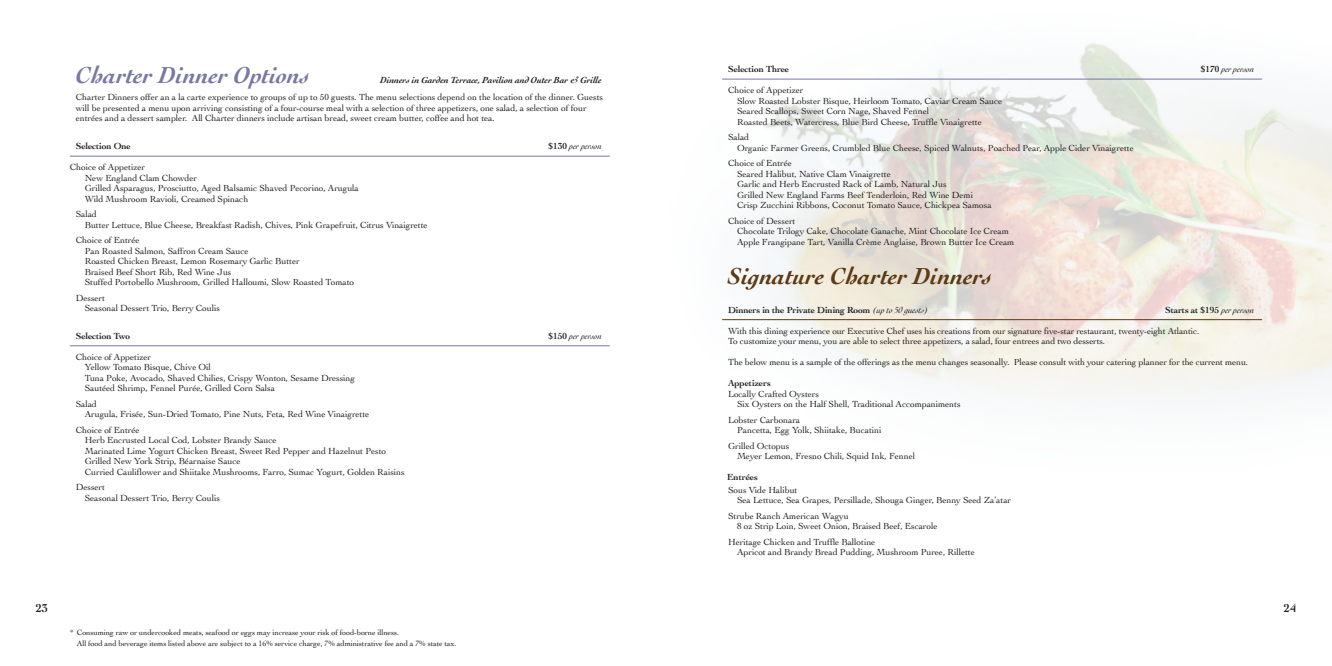
<style>
.page{position:relative;width:1332px;height:666px;background:#fff}
.page>*{position:absolute;margin:0;border:0;box-sizing:border-box;transform-origin:0 0}
.MENU__Cochin_Italic{font:italic 700 24.2px "Cochin";letter-spacing:-.005em;color:#5c3913}
.t1{font:italic 700 24.2px "Cochin";letter-spacing:-.005em;color:#7779a4}
.t2{font:700 12px "Cochin";color:#231f20}
.MENU__TEXT_Cochin_9{font:9.2px/10.5px "Cochin";letter-spacing:-.01em;color:#231f20}
.MENU__Cochin_Bold_He{font:700 9.2px "Cochin";letter-spacing:-.015em;color:#231f20}
.t3{font:italic 700 9.2px "Cochin";letter-spacing:-.015em;color:#231f20}
.MENU__Cochin_Bold_He-2{font:italic 9.2px "Cochin";letter-spacing:-.015em;color:#231f20}
.MENU__Cochin_Bold_He-3{font:9.2px "Cochin";letter-spacing:-.01em;color:#231f20}
.MENU__TEXT_Cochin_9-2{font:700 9.2px "Cochin";letter-spacing:-.01em;color:#231f20}
.MENU__Cochin_BOLD_NO{font:700 9.2px "Cochin";letter-spacing:-.01em;color:#231f20}
.t4{font:8px/11.2px "Cochin";letter-spacing:-.01em;color:#231f20}
.s1{font-weight:700;font-style:normal}
.s2{font-weight:400;font-style:italic}
</style>
<div class="page">
<img style="left:722px;top:43px;width:610px;height:351px">
<hr style="left:70px;top:156px;width:540px;height:1px;background:#7779a4">
<hr style="left:70px;top:345px;width:540px;height:1px;background:#7779a4">
<hr style="left:722px;top:79px;width:540px;height:1px;background:#7779a4">
<hr style="left:722px;top:319px;width:540px;height:1px;background:#5c3913">
<p class="t1" style="left:76px;top:59px;width:235px">Charter Dinner Options</p>
<p class="t3" style="left:380px;top:74px;width:223px">Dinners in Garden Terrace, Pavilion and Outer Bar &amp; Grille</p>
<p class="MENU__TEXT_Cochin_9" style="left:76px;top:92px;width:529px">Charter Dinners offer an a la carte experience to groups of up to 50 guests. The menu selections depend on the location of the dinner. Guests will be presented a menu upon arriving consisting of a four-course meal with a selection of three appetizers, one salad, a selection of four entrées and a dessert sampler. All Charter dinners include artisan bread, sweet cream butter, coffee and hot tea.</p>
<p class="MENU__Cochin_Bold_He" style="left:76px;top:140px;width:57px">Selection One</p>
<p class="MENU__Cochin_Bold_He-2" style="left:548px;top:140px;width:55px"><span class="s1">$130</span> per person</p>
<p class="MENU__Cochin_Bold_He-3" style="left:70px;top:161px;width:77px">Choice of Appetizer</p>
<p class="MENU__TEXT_Cochin_9" style="left:85px;top:172px;width:114px">New England Clam Chowder</p>
<p class="MENU__TEXT_Cochin_9" style="left:85px;top:183px;width:275px">Grilled Asparagus, Prosciutto, Aged Balsamic Shaved Pecorino, Arugula</p>
<p class="MENU__TEXT_Cochin_9" style="left:85px;top:193px;width:165px">Wild Mushroom Ravioli, Creamed Spinach</p>
<p class="MENU__TEXT_Cochin_9" style="left:76px;top:209px;width:23px">Salad</p>
<p class="MENU__TEXT_Cochin_9" style="left:85px;top:219px;width:344px">Butter Lettuce, Blue Cheese, Breakfast Radish, Chives, Pink Grapefruit, Citrus Vinaigrette</p>
<p class="MENU__TEXT_Cochin_9" style="left:76px;top:235px;width:65px">Choice of Entrée</p>
<p class="MENU__TEXT_Cochin_9" style="left:85px;top:245px;width:165px">Pan Roasted Salmon, Saffron Cream Sauce</p>
<p class="MENU__TEXT_Cochin_9" style="left:85px;top:256px;width:216px">Roasted Chicken Breast, Lemon Rosemary Garlic Butter</p>
<p class="MENU__TEXT_Cochin_9" style="left:85px;top:266px;width:148px">Braised Beef Short Rib, Red Wine Jus</p>
<p class="MENU__TEXT_Cochin_9" style="left:85px;top:277px;width:271px">Stuffed Portobello Mushroom, Grilled Halloumi, Slow Roasted Tomato</p>
<p class="MENU__TEXT_Cochin_9" style="left:76px;top:292px;width:31px">Dessert</p>
<p class="MENU__TEXT_Cochin_9" style="left:85px;top:303px;width:137px">Seasonal Dessert Trio, Berry Coulis</p>
<p class="MENU__Cochin_Bold_He" style="left:76px;top:330px;width:56px">Selection Two</p>
<p class="MENU__Cochin_Bold_He-2" style="left:548px;top:330px;width:55px"><span class="s1">$150</span> per person</p>
<p class="MENU__TEXT_Cochin_9" style="left:76px;top:351px;width:77px">Choice of Appetizer</p>
<p class="MENU__TEXT_Cochin_9" style="left:85px;top:362px;width:128px">Yellow Tomato Bisque, Chive Oil</p>
<p class="MENU__TEXT_Cochin_9" style="left:85px;top:372px;width:272px">Tuna Poke, Avocado, Shaved Chilies, Crispy Wonton, Sesame Dressing</p>
<p class="MENU__TEXT_Cochin_9" style="left:85px;top:383px;width:192px">Sautéed Shrimp, Fennel Purée, Grilled Corn Salsa</p>
<p class="MENU__TEXT_Cochin_9" style="left:76px;top:398px;width:23px">Salad</p>
<p class="MENU__TEXT_Cochin_9" style="left:85px;top:409px;width:286px">Arugula, Frisée, Sun-Dried Tomato, Pine Nuts, Feta, Red Wine Vinaigrette</p>
<p class="MENU__TEXT_Cochin_9" style="left:76px;top:424px;width:65px">Choice of Entrée</p>
<p class="MENU__TEXT_Cochin_9" style="left:85px;top:435px;width:193px">Herb Encrusted Local Cod, Lobster Brandy Sauce</p>
<p class="MENU__TEXT_Cochin_9" style="left:85px;top:445px;width:303px">Marinated Lime Yogurt Chicken Breast, Sweet Red Pepper and Hazelnut Pesto</p>
<p class="MENU__TEXT_Cochin_9" style="left:85px;top:456px;width:157px">Grilled New York Strip, Béarnaise Sauce</p>
<p class="MENU__TEXT_Cochin_9" style="left:85px;top:466px;width:321px">Curried Cauliflower and Shiitake Mushrooms, Farro, Sumac Yogurt, Golden Raisins</p>
<p class="MENU__TEXT_Cochin_9" style="left:76px;top:482px;width:31px">Dessert</p>
<p class="MENU__TEXT_Cochin_9" style="left:85px;top:492px;width:137px">Seasonal Dessert Trio, Berry Coulis</p>
<p class="MENU__Cochin_Bold_He" style="left:728px;top:63px;width:63px">Selection Three</p>
<p class="MENU__Cochin_Bold_He-2" style="left:1201px;top:63px;width:55px"><span class="s1">$170</span> per person</p>
<p class="MENU__TEXT_Cochin_9" style="left:728px;top:84px;width:77px">Choice of Appetizer</p>
<p class="MENU__TEXT_Cochin_9" style="left:737px;top:95px;width:267px">Slow Roasted Lobster Bisque, Heirloom Tomato, Caviar Cream Sauce</p>
<p class="MENU__TEXT_Cochin_9" style="left:737px;top:105px;width:194px">Seared Scallops, Sweet Corn Nage, Shaved Fennel</p>
<p class="MENU__TEXT_Cochin_9" style="left:737px;top:116px;width:246px">Roasted Beets, Watercress, Blue Bird Cheese, Truffle Vinaigrette</p>
<p class="MENU__TEXT_Cochin_9" style="left:728px;top:131px;width:23px">Salad</p>
<p class="MENU__TEXT_Cochin_9" style="left:737px;top:142px;width:398px">Organic Farmer Greens, Crumbled Blue Cheese, Spiced Walnuts, Poached Pear, Apple Cider Vinaigrette</p>
<p class="MENU__TEXT_Cochin_9" style="left:728px;top:157px;width:65px">Choice of Entrée</p>
<p class="MENU__TEXT_Cochin_9" style="left:737px;top:168px;width:155px">Seared Halibut, Native Clam Vinaigrette</p>
<p class="MENU__TEXT_Cochin_9" style="left:737px;top:178px;width:211px">Garlic and Herb Encrusted Rack of Lamb, Natural Jus</p>
<p class="MENU__TEXT_Cochin_9" style="left:737px;top:189px;width:237px">Grilled New England Farms Beef Tenderloin, Red Wine Demi</p>
<p class="MENU__TEXT_Cochin_9" style="left:737px;top:199px;width:256px">Crisp Zucchini Ribbons, Coconut Tomato Sauce, Chickpea Samosa</p>
<p class="MENU__TEXT_Cochin_9" style="left:728px;top:215px;width:69px">Choice of Dessert</p>
<p class="MENU__TEXT_Cochin_9" style="left:737px;top:225px;width:273px">Chocolate Trilogy Cake, Chocolate Ganache, Mint Chocolate Ice Cream</p>
<p class="MENU__TEXT_Cochin_9" style="left:737px;top:236px;width:279px">Apple Frangipane Tart, Vanilla Crème Anglaise, Brown Butter Ice Cream</p>
<p class="MENU__Cochin_Italic" style="left:728px;top:260px;width:265px">Signature Charter Dinners</p>
<p class="MENU__Cochin_Bold_He" style="left:728px;top:303px;width:202px">Dinners in the Private Dining Room <span class="s2">(up to 50 guests)</span></p>
<p class="MENU__Cochin_Bold_He" style="left:1165px;top:303px;width:90px">Starts at $195 <span class="s2">per person</span></p>
<p class="MENU__TEXT_Cochin_9" style="left:728px;top:325px;width:473px">With this dining experience our Executive Chef uses his creations from our signature five-star restaurant, twenty-eight Atlantic.<br>To customize your menu, you are able to select three appetizers, a salad, four entrees and two desserts.</p>
<p class="MENU__TEXT_Cochin_9" style="left:728px;top:357px;width:522px">The below menu is a sample of the offerings as the menu changes seasonally. Please consult with your catering planner for the current menu.</p>
<p class="MENU__TEXT_Cochin_9-2" style="left:728px;top:377px;width:44px">Appetizers</p>
<p class="MENU__TEXT_Cochin_9" style="left:728px;top:388px;width:92px">Locally Crafted Oysters</p>
<p class="MENU__TEXT_Cochin_9" style="left:737px;top:399px;width:225px">Six Oysters on the Half Shell, Traditional Accompaniments</p>
<p class="MENU__TEXT_Cochin_9" style="left:728px;top:414px;width:74px">Lobster Carbonara</p>
<p class="MENU__TEXT_Cochin_9" style="left:737px;top:425px;width:146px">Pancetta, Egg Yolk, Shiitake, Bucatini</p>
<p class="MENU__TEXT_Cochin_9" style="left:728px;top:440px;width:63px">Grilled Octopus</p>
<p class="MENU__TEXT_Cochin_9" style="left:737px;top:451px;width:179px">Meyer Lemon, Fresno Chili, Squid Ink, Fennel</p>
<p class="MENU__Cochin_BOLD_NO" style="left:727px;top:471px;width:32px">Entrées</p>
<p class="MENU__TEXT_Cochin_9" style="left:728px;top:484px;width:71px">Sous Vide Halibut</p>
<p class="MENU__TEXT_Cochin_9" style="left:737px;top:495px;width:275px">Sea Lettuce, Sea Grapes, Persillade, Shouga Ginger, Benny Seed Za’atar</p>
<p class="MENU__TEXT_Cochin_9" style="left:728px;top:510px;width:122px">Strube Ranch American Wagyu</p>
<p class="MENU__TEXT_Cochin_9" style="left:737px;top:521px;width:202px">8 oz Strip Loin, Sweet Onion, Braised Beef, Escarole</p>
<p class="MENU__TEXT_Cochin_9" style="left:728px;top:536px;width:149px">Heritage Chicken and Truffle Ballotine</p>
<p class="MENU__TEXT_Cochin_9" style="left:737px;top:547px;width:239px">Apricot and Brandy Bread Pudding, Mushroom Puree, Rillette</p>
<h2 class="t2" style="left:36px;top:600px;width:14px">23</h2>
<h2 class="t2" style="left:1284px;top:600px;width:14px">24</h2>
<p class="t4" style="left:77px;top:627px;width:381px;text-indent:-7px">* Consuming raw or undercooked meats, seafood or eggs may increase your risk of food-borne illness.<br>All food and beverage items listed above are subject to a 16% service charge, 7% administrative fee and a 7% state tax.</p>
</div>
